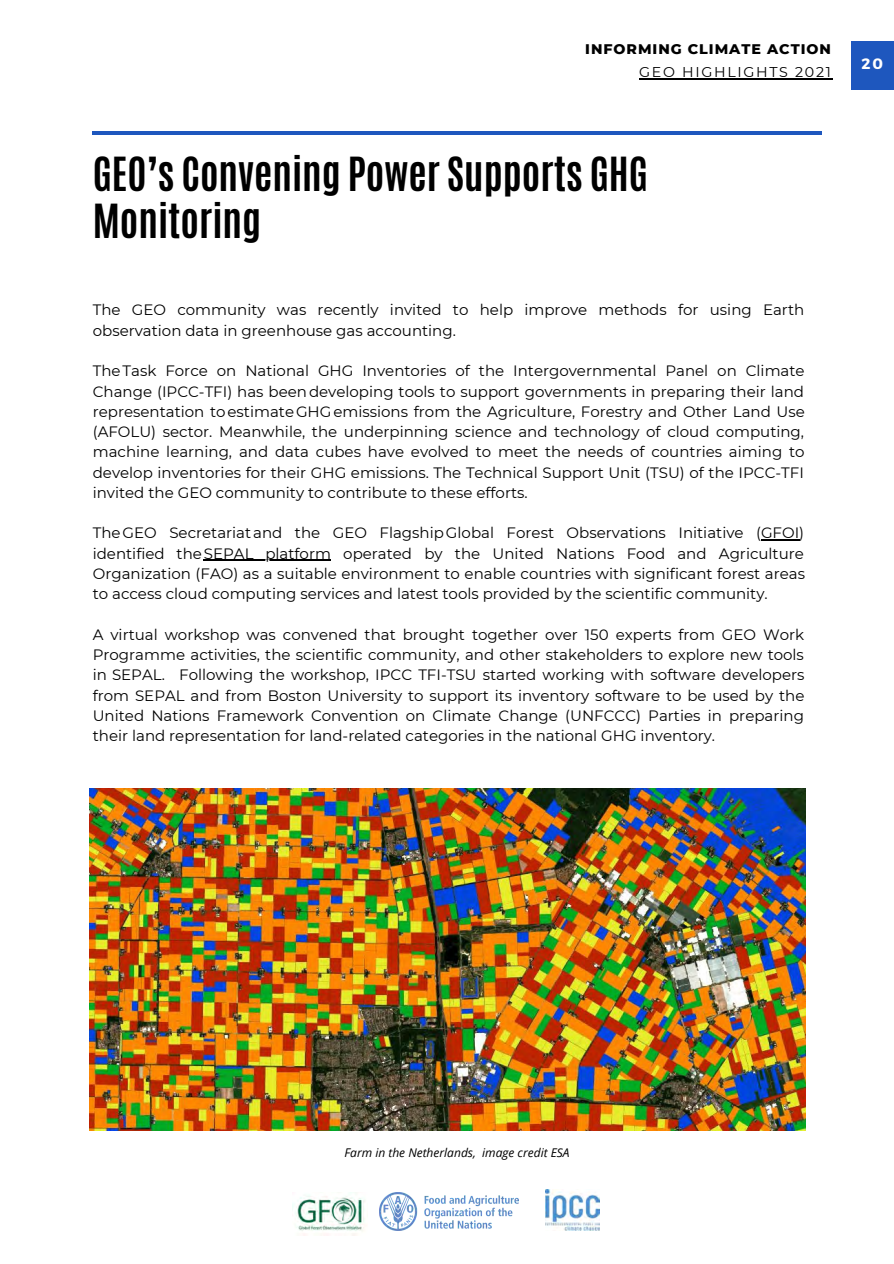
<style>
.page{position:relative;width:894px;height:1264px;background:#fff}
.page>*{position:absolute;margin:0;border:0;box-sizing:border-box;transform-origin:0 0}
.t1{font:700 39.3px/46.2px "Antonio";color:#000}
.t2{font:15px/20.2px "Montserrat";color:#000;text-align:justify}
.t3{font:700 15px "Montserrat";color:#fff}
.t4{font:800 14.25px "Montserrat";letter-spacing:.07em;color:#000}
.t5{font:14.25px "Montserrat";letter-spacing:.12em;color:#000}
.t6{font:italic 12px "Open Sans";color:#000}
</style>
<div class="page">
<hr style="left:93px;top:131px;width:728px;height:3px;background:#1e57be">
<div style="left:851px;top:41px;width:42px;height:49px;background:#1e57be"></div>
<img style="left:292px;top:1192px;width:73px;height:42px">
<img style="left:379px;top:1192px;width:139px;height:38px">
<img style="left:545px;top:1189px;width:54px;height:41px">
<hr style="left:760px;top:539px;width:39px;height:1px;background:#000">
<hr style="left:204px;top:560px;width:127px;height:1px;background:#000">
<img style="left:89px;top:788px;width:715px;height:342px">
<hr style="left:639px;top:78px;width:193px;height:1px;background:#000">
<p class="t4" style="left:585px;top:41px;width:247px">INFORMING CLIMATE ACTION</p>
<p class="t5" style="left:639px;top:63px;width:193px">GEO HIGHLIGHTS 2021</p>
<h1 class="t1" style="left:93px;top:152px;width:556px">GEO’s Convening Power Supports GHG<br>Monitoring</h1>
<p class="t2" style="left:93px;top:300px;width:712px">The GEO community was recently invited to help improve methods for using Earth observation data in greenhouse gas accounting.</p>
<p class="t2" style="left:93px;top:361px;width:713px">TheTask Force on National GHG Inventories of the Intergovernmental Panel on Climate Change (IPCC-TFI) has beendeveloping tools to support governments in preparing their land representation toestimateGHGemissions from the Agriculture, Forestry and Other Land Use (AFOLU) sector. Meanwhile, the underpinning science and technology of cloud computing, machine learning, and data cubes have evolved to meet the needs of countries aiming to develop inventories for their GHG emissions. The Technical Support Unit (TSU) of the IPCC-TFI invited the GEO community to contribute to these efforts.</p>
<p class="t2" style="left:93px;top:523px;width:713px">TheGEO Secretariatand the GEO FlagshipGlobal Forest Observations Initiative (GFOI) identified theSEPAL platform operated by the United Nations Food and Agriculture Organization (FAO) as a suitable environment to enable countries with significant forest areas to access cloud computing services and latest tools provided by the scientific community.</p>
<p class="t2" style="left:93px;top:624px;width:713px">A virtual workshop was convened that brought together over 150 experts from GEO Work Programme activities, the scientific community, and other stakeholders to explore new tools in SEPAL. Following the workshop, IPCC TFI-TSU started working with software developers from SEPAL and from Boston University to support its inventory software to be used by the United Nations Framework Convention on Climate Change (UNFCCC) Parties in preparing their land representation for land-related categories in the national GHG inventory.</p>
<p class="t3" style="left:861px;top:54px;width:23px">20</p>
<p class="t6" style="left:344px;top:1144px;width:226px">Farm in the Netherlands, image credit ESA</p>
</div>
